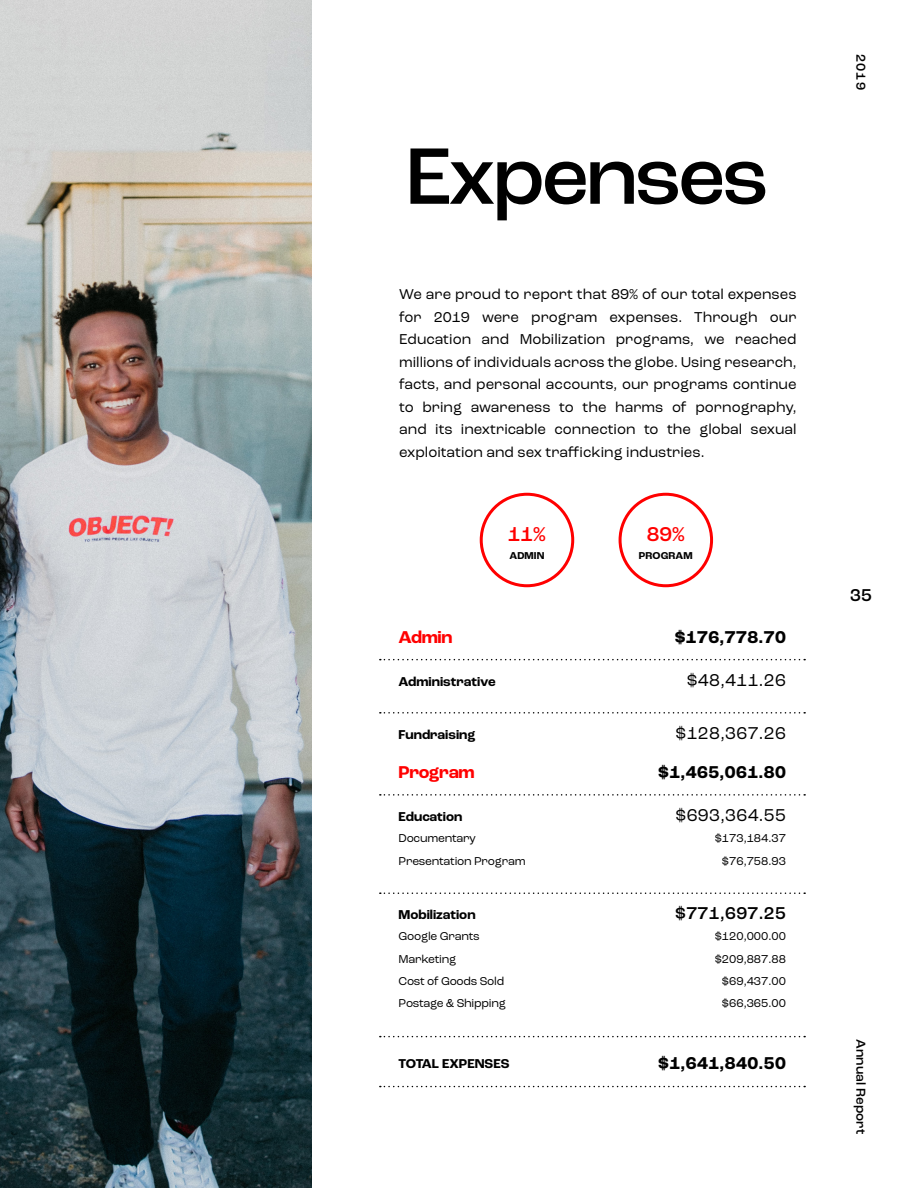
<style>
.page{position:relative;width:918px;height:1188px;background:#fff}
.page>*{position:absolute;margin:0;border:0;box-sizing:border-box;transform-origin:0 0}
.t1{font:500 84px "Roc Grotesk";letter-spacing:-.04em;color:#000}
.t2{font:500 21px "Roc Grotesk";color:#f00}
.t3{font:700 18px "Roc Grotesk";letter-spacing:.02em;color:#000}
.t4{font:18px "Roc Grotesk";letter-spacing:.02em;color:#000}
.t5{font:500 18px "Roc Grotesk";letter-spacing:.02em;color:#000}
.t6{font:700 18px "Roc Grotesk";letter-spacing:-.02em;color:#f00}
.t7{font:15px/22.5px "Roc Grotesk";color:#000;text-align:justify}
.t8{font:700 13.5px "Roc Grotesk";color:#000}
.t9{font:500 13.5px "Roc Grotesk";color:#000}
.t10{font:12px "Roc Grotesk";letter-spacing:-.02em;color:#000}
._8_12_FF_Mark_Body{font:700 10.5px "Roc Grotesk";letter-spacing:.01em;color:#000}
</style>
<div class="page">
<svg style="left:380px;top:794px;width:425px;height:2px"></svg>
<svg style="left:380px;top:892px;width:425px;height:2px"></svg>
<svg style="left:380px;top:659px;width:425px;height:1px"></svg>
<svg style="left:380px;top:712px;width:425px;height:2px"></svg>
<svg style="left:380px;top:1036px;width:425px;height:1px"></svg>
<svg style="left:380px;top:1086px;width:425px;height:1px"></svg>
<img style="left:0;top:0;width:311px;height:1188px">
<div style="left:619px;top:493px;width:94px;height:94px;border:3px solid #f00;border-radius:50%"></div>
<div style="left:480px;top:493px;width:94px;height:94px;border:3px solid #f00;border-radius:50%"></div>
<p class="t1" style="left:405px;top:125px;width:365px">Expenses</p>
<p class="t7" style="left:399px;top:283px;width:399px">We are proud to report that 89% of our total expenses for 2019 were program expenses. Through our Education and Mobilization programs, we reached millions of individuals across the globe. Using research, facts, and personal accounts, our programs continue to bring awareness to the harms of pornography, and its inextricable connection to the global sexual exploitation and sex trafficking industries.</p>
<p class="t2" style="left:508px;top:522px;width:40px">11%</p>
<p class="t2" style="left:647px;top:522px;width:40px">89%</p>
<p class="_8_12_FF_Mark_Body" style="left:509px;top:549px;width:37px">ADMIN</p>
<p class="_8_12_FF_Mark_Body" style="left:639px;top:549px;width:55px">PROGRAM</p>
<p class="t6" style="left:399px;top:626px;width:55px">Admin</p>
<p class="t3" style="left:675px;top:626px;width:113px">$176,778.70</p>
<p class="t8" style="left:399px;top:673px;width:99px">Administrative</p>
<p class="t4" style="left:687px;top:669px;width:101px">$48,411.26</p>
<p class="t8" style="left:399px;top:726px;width:78px">Fundraising</p>
<p class="t4" style="left:675px;top:722px;width:112px">$128,367.26</p>
<p class="t6" style="left:399px;top:761px;width:78px">Program</p>
<p class="t3" style="left:658px;top:761px;width:129px">$1,465,061.80</p>
<p class="t8" style="left:399px;top:808px;width:65px">Education</p>
<p class="t4" style="left:675px;top:804px;width:112px">$693,364.55</p>
<p class="t10" style="left:399px;top:831px;width:79px">Documentary</p>
<p class="t10" style="left:715px;top:831px;width:73px">$173,184.37</p>
<p class="t10" style="left:399px;top:854px;width:129px">Presentation Program</p>
<p class="t10" style="left:722px;top:854px;width:66px">$76,758.93</p>
<p class="t8" style="left:399px;top:906px;width:79px">Mobilization</p>
<p class="t5" style="left:675px;top:902px;width:112px">$771,697.25</p>
<p class="t10" style="left:399px;top:929px;width:83px">Google Grants</p>
<p class="t10" style="left:715px;top:929px;width:73px">$120,000.00</p>
<p class="t10" style="left:399px;top:951px;width:59px">Marketing</p>
<p class="t10" style="left:399px;top:996px;width:109px">Postage &amp; Shipping</p>
<p class="t10" style="left:399px;top:973px;width:107px">Cost of Goods Sold</p>
<p class="t10" style="left:715px;top:951px;width:73px">$209,887.88</p>
<p class="t10" style="left:722px;top:996px;width:66px">$66,365.00</p>
<p class="t10" style="left:722px;top:973px;width:66px">$69,437.00</p>
<p class="t8" style="left:399px;top:1055px;width:112px">TOTAL EXPENSES</p>
<p class="t3" style="left:658px;top:1051px;width:129px">$1,641,840.50</p>
<p class="t9" style="left:869px;top:54px;width:37px;rotate:90deg">2019</p>
<p class="t5" style="left:850px;top:584px;width:23px">35</p>
<p class="t9" style="left:869px;top:1039px;width:96px;rotate:90deg">Annual Report</p>
</div>
